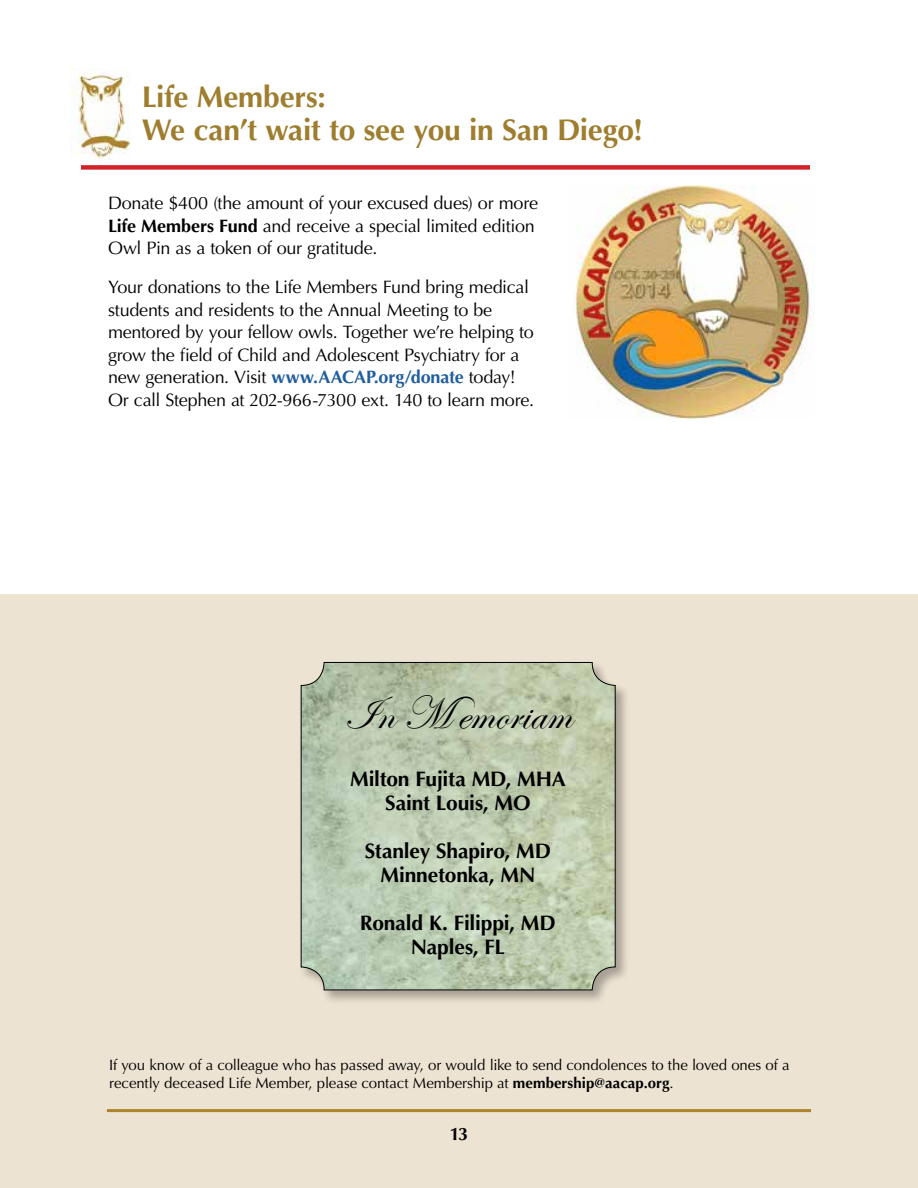
<style>
.page{position:relative;width:918px;height:1188px;background:#fff}
.page>*{position:absolute;margin:0;border:0;box-sizing:border-box;transform-origin:0 0}
.t1{font:48px "Edwardian Script ITC";color:#000}
.t2{font:700 30px/33px "Optima LT Std";letter-spacing:-.01em;color:#9e7e2e}
.t3{font:700 21px/24px "Optima LT Std";letter-spacing:-.01em;color:#000;text-align:center}
.t4{font:18px/22.5px "Optima LT Std";letter-spacing:-.015em;color:#000}
.t5{font:700 18px "Optima LT Std";color:#000}
.t6{font:15px/18px "Optima LT Std";letter-spacing:-.005em;color:#000}
.s1{font-weight:700}
.s2{font-weight:700;color:#215e9e}
</style>
<div class="page">
<div style="left:0;top:594px;width:918px;height:594px;background:#ede3d2"></div>
<hr style="left:107px;top:1109px;width:704px;height:3px;background:#ad832d">
<img style="left:71px;top:69px;width:59px;height:94px">
<div style="left:81px;top:165px;width:729px;height:5px;background:#d2232a"></div>
<div style="left:298px;top:660px;width:332px;height:344px;background:#000;opacity:.3"></div>
<img style="left:301px;top:662px;width:314px;height:328px">
<div style="left:301px;top:662px;width:315px;height:328px;border:1px solid #000;border-radius:23px"></div>
<img style="left:575px;top:186px;width:239px;height:232px">
<h2 class="t2" style="left:142px;top:81px;width:503px">Life Members:<br>We can’t wait to see you in San Diego!</h2>
<p class="t4" style="left:108px;top:192px;width:432px">Donate $400 (the amount of your excused dues) or more<br><span class="s1">Life Members Fund</span> and receive a special limited edition<br>Owl Pin as a token of our gratitude.</p>
<p class="t4" style="left:108px;top:276px;width:428px">Your donations to the Life Members Fund bring medical students and residents to the Annual Meeting to be mentored by your fellow owls. Together we’re helping to grow the field of Child and Adolescent Psychiatry for a new generation. Visit <span class="s2">www.AACAP.org/donate</span> today!<br>Or call Stephen at 202-966-7300 ext. 140 to learn more.</p>
<h1 class="t1" style="left:344px;top:687px;width:229px">In Memoriam</h1>
<p class="t3" style="left:350px;top:767px;width:217px">Milton Fujita MD, MHA<br>Saint Louis, MO</p>
<p class="t3" style="left:365px;top:839px;width:188px">Stanley Shapiro, MD<br>Minnetonka, MN</p>
<p class="t3" style="left:360px;top:911px;width:197px">Ronald K. Filippi, MD<br>Naples, FL</p>
<p class="t6" style="left:109px;top:1057px;width:682px">If you know of a colleague who has passed away, or would like to send condolences to the loved ones of a recently deceased Life Member, please contact Membership at <span class="s1">membership@aacap.org</span>.</p>
<p class="t5" style="left:450px;top:1123px;width:20px">13</p>
</div>
